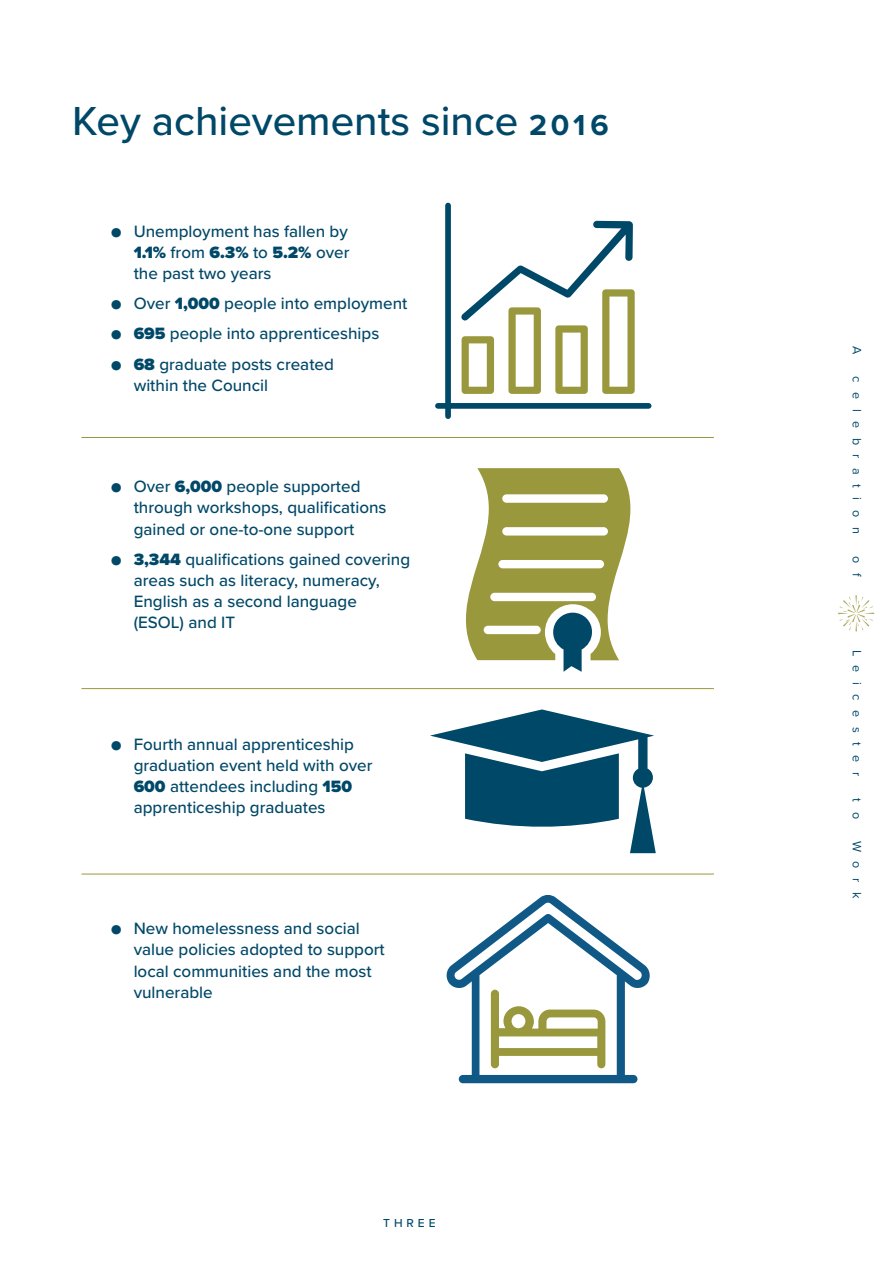
<style>
.page{position:relative;width:892px;height:1265px;background:#fff}
.page>*{position:absolute;margin:0;border:0;box-sizing:border-box;transform-origin:0 0}
.t1{font:500 42px "Proxima Nova";color:#004868}
.t2{font:500 16.95px/21.1px "Proxima Nova";color:#004868}
.t3{font:12.6px "Proxima Nova";letter-spacing:.76em;color:#004868}
.t4{font:500 12px "Proxima Nova";letter-spacing:.33em;color:#004868}
.s1{font-weight:700;font-size:30px}
.s2{font-family:"Aglet Slab";font-weight:600}
.s3{font-weight:900}
</style>
<div class="page">
<svg style="left:838px;top:595px;width:36px;height:36px"></svg>
<hr style="left:81px;top:874px;width:633px;height:1px;background:#9a983c">
<hr style="left:81px;top:688px;width:633px;height:1px;background:#9a983c">
<hr style="left:81px;top:437px;width:633px;height:1px;background:#9a983c">
<div style="left:438px;top:403px;width:210px;height:6px;background:#004868"></div>
<div style="left:445px;top:205px;width:6px;height:211px;background:#004868"></div>
<svg style="left:461px;top:221px;width:173px;height:173px"></svg>
<svg style="left:466px;top:468px;width:165px;height:204px"></svg>
<svg style="left:430px;top:709px;width:225px;height:144px"></svg>
<svg style="left:446px;top:895px;width:204px;height:188px"></svg>
<h1 class="t1" style="left:72px;top:90px;width:538px">Key achievements since <span class="s1">201 6</span></h1>
<p class="t2" style="left:134px;top:220px;width:217px;text-align:justify;text-indent:-23px"><span class="s2">●</span> Unemployment has fallen by <span class="s3">1.1%</span> from <span class="s3">6.3%</span> to <span class="s3">5.2%</span> over the past two years</p>
<p class="t2" style="left:111px;top:292px;width:298px"><span class="s2">●</span> Over <span class="s3">1,000</span> people into employment</p>
<p class="t2" style="left:111px;top:323px;width:270px"><span class="s2">●</span> <span class="s3">695</span> people into apprenticeships</p>
<p class="t2" style="left:134px;top:353px;width:202px;text-indent:-23px"><span class="s2">●</span> <span class="s3">68</span> graduate posts created within the Council</p>
<p class="t2" style="left:134px;top:475px;width:254px;text-indent:-23px"><span class="s2">●</span> Over <span class="s3">6,000</span> people supported through workshops, qualifcations gained or one-to-one support</p>
<p class="t2" style="left:134px;top:548px;width:278px;text-indent:-23px"><span class="s2">●</span> <span class="s3">3,344</span> qualifcations gained covering areas such as literacy, numeracy,<br>English as a second language (ESOL) and IT</p>
<p class="t2" style="left:134px;top:733px;width:240px;text-indent:-23px"><span class="s2">●</span> Fourth annual apprenticeship graduation event held with over<br><span class="s3">600</span> attendees including <span class="s3">150 </span>apprenticeship graduates</p>
<p class="t2" style="left:134px;top:917px;width:252px;text-indent:-23px"><span class="s2">●</span> New homelessness and social value policies adopted to support local communities and the most vulnerable</p>
<p class="t4" style="left:383px;top:1214px;width:54px">THREE</p>
<p class="t3" style="left:866px;top:346px;width:10px;rotate:90deg">A</p>
<p class="t3" style="left:866px;top:376px;width:159px;rotate:90deg">celebration</p>
<p class="t3" style="left:866px;top:556px;width:22px;rotate:90deg">o f</p>
<p class="t3" style="left:866px;top:649px;width:128px;rotate:90deg">Leicester</p>
<p class="t3" style="left:866px;top:798px;width:22px;rotate:90deg">t o</p>
<p class="t3" style="left:866px;top:841px;width:58px;rotate:90deg">Work</p>
</div>
